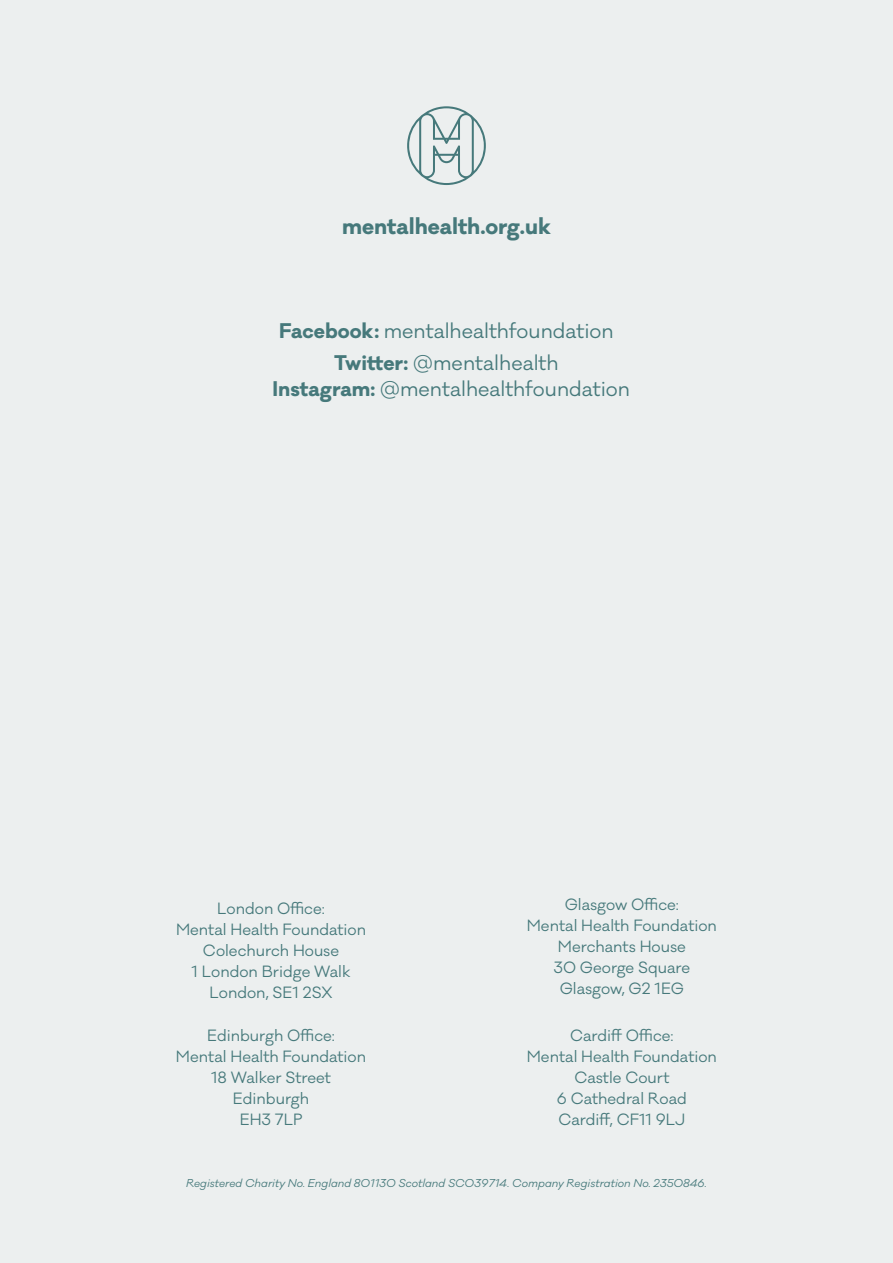
<style>
.page{position:relative;width:893px;height:1263px;background:#ecefef}
.page>*{position:absolute;margin:0;border:0;box-sizing:border-box;transform-origin:0 0}
.t1{font:700 21px "Galano Classic";color:#46797b}
.t2{font:19.5px/31.2px "Galano Classic";color:#46797b;text-align:center}
.t3{font:15px/21px "Galano Classic";color:#46797b;text-align:center}
.t4{font:italic 10.5px "Galano Classic";color:#46797b}
.s1{font-weight:700}
</style>
<div class="page">
<svg style="left:407px;top:106px;width:79px;height:79px"></svg>
<h1 class="t1" style="left:342px;top:212px;width:210px">mentalhealth.org.uk</h1>
<h2 class="t2" style="left:279px;top:316px;width:336px"><span class="s1">Facebook:</span> mentalhealthfoundation<br><span class="s1">Twitter:</span> @mentalhealth</h2>
<h2 class="t2" style="left:273px;top:374px;width:359px"><span class="s1">Instagram:</span> @mentalhealthfoundation</h2>
<p class="t3" style="left:527px;top:894px;width:192px">Glasgow Office:<br>Mental Health Foundation<br>Merchants House<br>30 George Square<br>Glasgow, G2 1EG</p>
<p class="t3" style="left:176px;top:898px;width:192px">London Office:<br>Mental Health Foundation<br>Colechurch House<br>1 London Bridge Walk<br>London, SE1 2SX</p>
<p class="t3" style="left:176px;top:1025px;width:192px">Edinburgh Office:<br>Mental Health Foundation<br>18 Walker Street<br>Edinburgh<br>EH3 7LP</p>
<p class="t3" style="left:527px;top:1025px;width:192px">Cardiff Office:<br>Mental Health Foundation<br>Castle Court<br>6 Cathedral Road<br>Cardiff, CF11 9LJ</p>
<p class="t4" style="left:186px;top:1176px;width:522px">Registered Charity No. England 801130 Scotland SC039714. Company Registration No. 2350846.</p>
</div>
